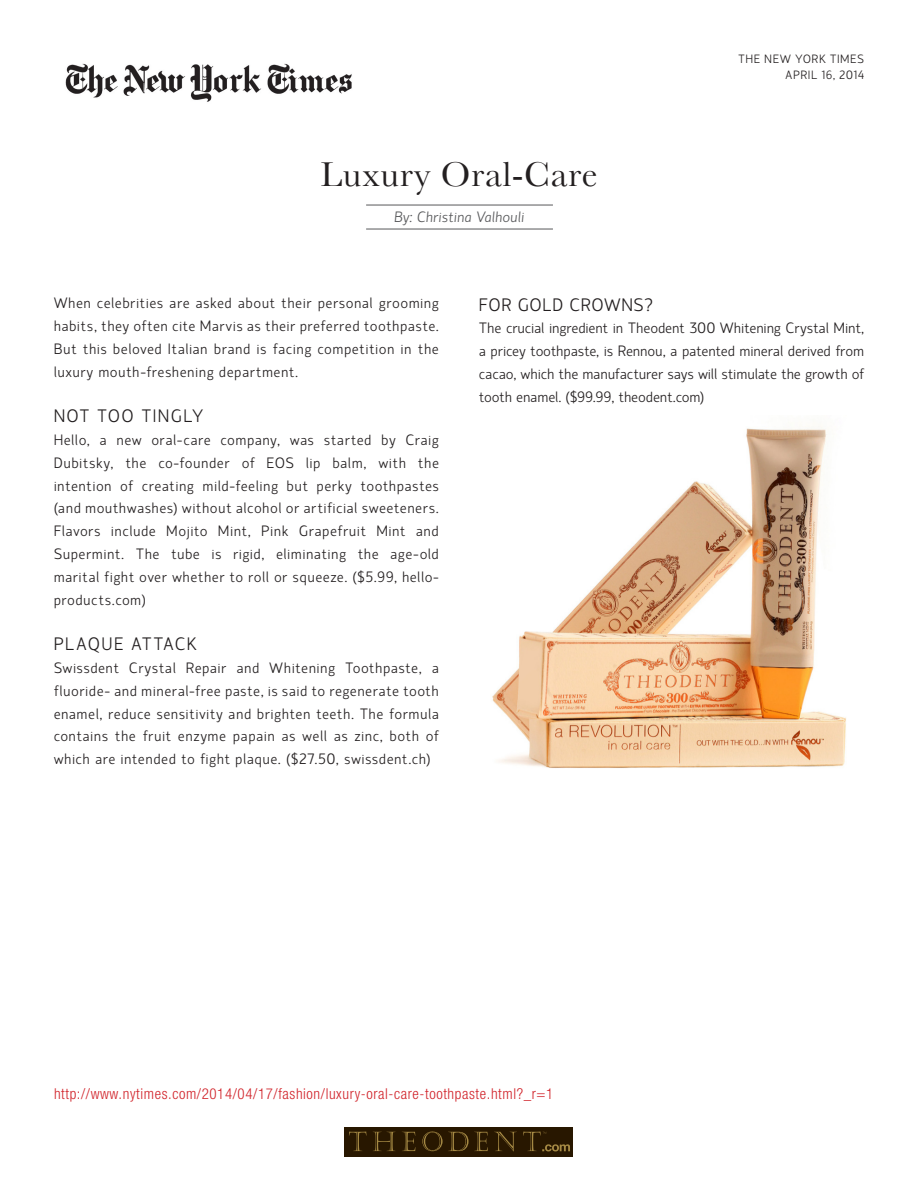
<style>
.page{position:relative;width:918px;height:1188px;background:#fff}
.page>*{position:absolute;margin:0;border:0;box-sizing:border-box;transform-origin:0 0}
.t1{font:36px "Baskerville";letter-spacing:.02em;color:#231f20}
.t2{font:300 18px "Hattori Hanzo";letter-spacing:.075em;color:#231f20}
.t3{font:300 18px "Hattori Hanzo";letter-spacing:.11em;color:#231f20}
.t4{font:300 18px "Hattori Hanzo";letter-spacing:.105em;color:#231f20}
.t5{font:300 15px/22.8px "Hattori Hanzo";letter-spacing:.07em;color:#231f20;text-align:justify}
.t6{font:300 condensed 15px "Helvetica Neue";letter-spacing:.04em;color:#d1232a}
.t7{font:italic 300 15px "Hattori Hanzo";letter-spacing:.04em;color:#57585a}
.t8{font:300 12px "Hattori Hanzo";letter-spacing:.09em;color:#231f20}
</style>
<div class="page">
<div style="left:345px;top:1127px;width:228px;height:30px;background:#281700"></div>
<svg style="left:349px;top:1132px;width:17px;height:19px"></svg>
<svg style="left:373px;top:1132px;width:22px;height:19px"></svg>
<svg style="left:402px;top:1132px;width:13px;height:19px"></svg>
<svg style="left:422px;top:1131px;width:66px;height:20px"></svg>
<svg style="left:495px;top:1132px;width:21px;height:20px"></svg>
<svg style="left:523px;top:1132px;width:47px;height:19px"></svg>
<img style="left:65px;top:63px;width:287px;height:39px">
<hr style="left:366px;top:205px;width:187px;height:1px;background:#57585a">
<hr style="left:366px;top:229px;width:187px;height:1px;background:#57585a">
<img style="left:492px;top:426px;width:354px;height:342px">
<p class="t1" style="left:320px;top:153px;width:279px">Luxury Oral-Care</p>
<p class="t7" style="left:394px;top:209px;width:131px">By: Christina Valhouli</p>
<p class="t8" style="left:739px;top:52px;width:127px">THE NEW YORK TIMES</p>
<p class="t8" style="left:786px;top:69px;width:80px">APRIL 16, 2014</p>
<p class="t5" style="left:54px;top:292px;width:386px">When celebrities are asked about their personal grooming habits, they often cite Marvis as their preferred toothpaste.<br>But this beloved Italian brand is facing competition in the luxury mouth-freshening department.</p>
<p class="t3" style="left:54px;top:406px;width:151px">NOT TOO TINGLY</p>
<p class="t5" style="left:54px;top:429px;width:386px">Hello, a new oral-care company, was started by Craig Dubitsky, the co-founder of EOS lip balm, with the intention of creating mild-feeling but perky toothpastes (and mouthwashes) without alcohol or artificial sweeteners.<br>Flavors include Mojito Mint, Pink Grapefruit Mint and Supermint. The tube is rigid, eliminating the age-old marital fight over whether to roll or squeeze. ($5.99, hello&shy;products.com)</p>
<p class="t4" style="left:54px;top:634px;width:144px">PLAQUE ATTACK</p>
<p class="t5" style="left:54px;top:657px;width:386px">Swissdent Crystal Repair and Whitening Toothpaste, a fluoride- and mineral-free paste, is said to regenerate tooth enamel, reduce sensitivity and brighten teeth. The formula contains the fruit enzyme papain as well as zinc, both of which are intended to fight plaque. ($27.50, swissdent.ch)</p>
<p class="t2" style="left:479px;top:295px;width:175px">FOR GOLD CROWNS?</p>
<p class="t5" style="left:479px;top:317px;width:386px">The crucial ingredient in Theodent 300 Whitening Crystal Mint, a pricey toothpaste, is Rennou, a patented mineral derived from cacao, which the manufacturer says will stimulate the growth of tooth enamel. ($99.99, theodent.com)</p>
<p class="t6" style="left:54px;top:1086px;width:501px">http://www.nytimes.com/2014/04/17/fashion/luxury-oral-care-toothpaste.html?_r=1</p>
</div>
